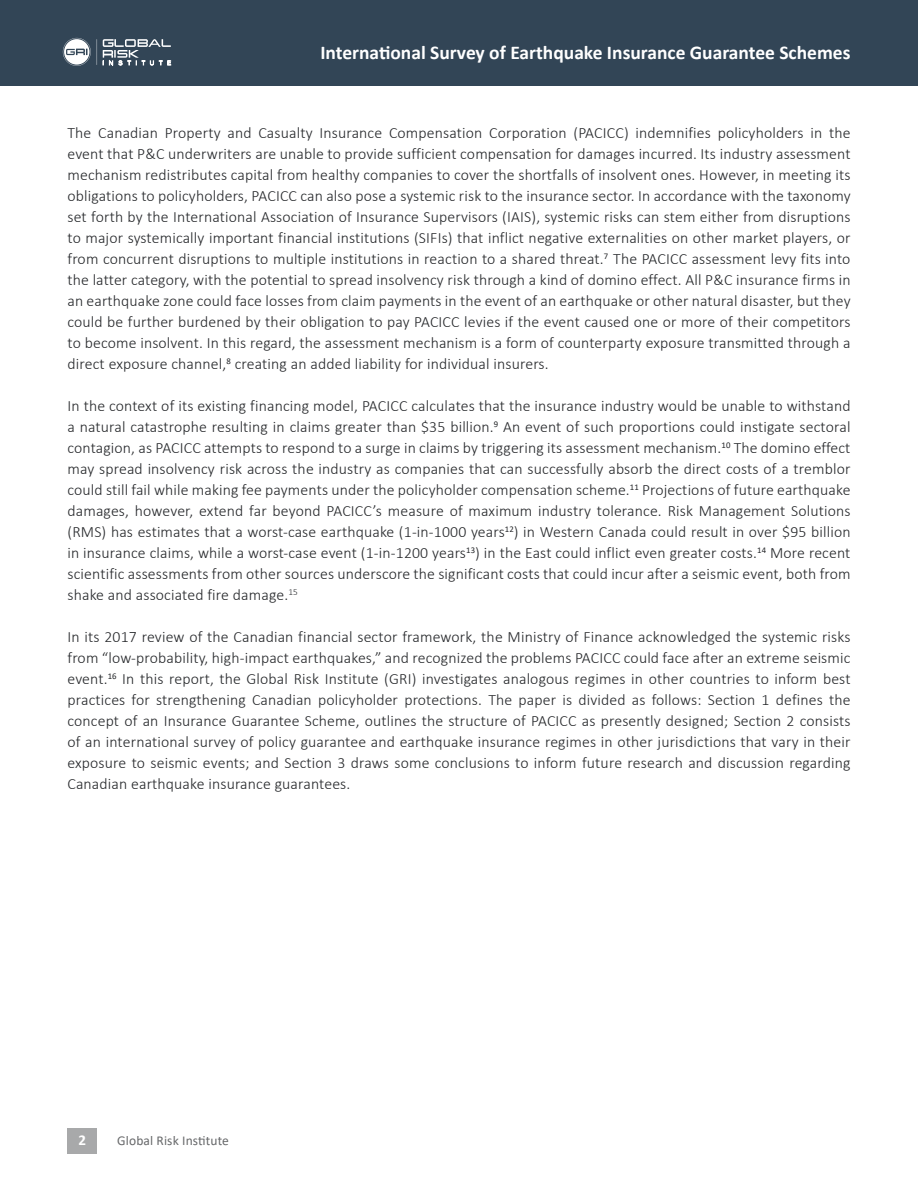
<style>
.page{position:relative;width:918px;height:1188px;background:#fff}
.page>*{position:absolute;margin:0;border:0;box-sizing:border-box;transform-origin:0 0}
.t1{font:700 19.5px "Calibri";color:#fff}
.t2{font:300 15.75px/21px "Calibri";letter-spacing:.01em;color:#242629;text-align:justify}
.t3{font:700 15px "Calibri";color:#fff}
.t4{font:13.5px "Calibri";letter-spacing:.01em;color:#242629}
</style>
<div class="page">
<div style="left:68px;top:1129px;width:29px;height:25px;background:#a8a9aa"></div>
<div style="left:0;top:0;width:918px;height:85px;background:#324556"></div>
<svg style="left:63px;top:38px;width:28px;height:28px"></svg>
<svg style="left:97px;top:39px;width:74px;height:26px"></svg>
<p class="t1" style="left:320px;top:39px;width:532px">International Survey of Earthquake Insurance Guarantee Schemes</p>
<p class="t2" style="left:68px;top:122px;width:785px">The Canadian Property and Casualty Insurance Compensation Corporation (PACICC) indemnifies policyholders in the event that P&amp;C underwriters are unable to provide sufficient compensation for damages incurred. Its industry assessment mechanism redistributes capital from healthy companies to cover the shortfalls of insolvent ones. However, in meeting its obligations to policyholders, PACICC can also pose a systemic risk to the insurance sector. In accordance with the taxonomy set forth by the International Association of Insurance Supervisors (IAIS), systemic risks can stem either from disruptions to major systemically important financial institutions (SIFIs) that inflict negative externalities on other market players, or from concurrent disruptions to multiple institutions in reaction to a shared threat.<sup>7</sup> The PACICC assessment levy fits into the latter category, with the potential to spread insolvency risk through a kind of domino effect. All P&amp;C insurance firms in an earthquake zone could face losses from claim payments in the event of an earthquake or other natural disaster, but they could be further burdened by their obligation to pay PACICC levies if the event caused one or more of their competitors to become insolvent. In this regard, the assessment mechanism is a form of counterparty exposure transmitted through a direct exposure channel,<sup>8</sup> creating an added liability for individual insurers.</p>
<p class="t2" style="left:67px;top:395px;width:785px">In the context of its existing financing model, PACICC calculates that the insurance industry would be unable to withstand a natural catastrophe resulting in claims greater than $35 billion.<sup>9</sup> An event of such proportions could instigate sectoral contagion, as PACICC attempts to respond to a surge in claims by triggering its assessment mechanism.<sup>10</sup> The domino effect may spread insolvency risk across the industry as companies that can successfully absorb the direct costs of a tremblor could still fail while making fee payments under the policyholder compensation scheme.<sup>11</sup> Projections of future earthquake damages, however, extend far beyond PACICC’s measure of maximum industry tolerance. Risk Management Solutions (RMS) has estimates that a worst-case earthquake (1-in-1000 years<sup>12</sup>) in Western Canada could result in over $95 billion in insurance claims, while a worst-case event (1-in-1200 years<sup>13</sup>) in the East could inflict even greater costs.<sup>14</sup> More recent scientific assessments from other sources underscore the significant costs that could incur after a seismic event, both from shake and associated fire damage.<sup>15</sup></p>
<p class="t2" style="left:67px;top:626px;width:785px">In its 2017 review of the Canadian financial sector framework, the Ministry of Finance acknowledged the systemic risks from “low-probability, high-impact earthquakes,” and recognized the problems PACICC could face after an extreme seismic event.<sup>16</sup> In this report, the Global Risk Institute (GRI) investigates analogous regimes in other countries to inform best practices for strengthening Canadian policyholder protections. The paper is divided as follows: Section 1 defines the concept of an Insurance Guarantee Scheme, outlines the structure of PACICC as presently designed; Section 2 consists of an international survey of policy guarantee and earthquake insurance regimes in other jurisdictions that vary in their exposure to seismic events; and Section 3 draws some conclusions to inform future research and discussion regarding Canadian earthquake insurance guarantees.</p>
<p class="t3" style="left:79px;top:1130px;width:9px">2</p>
<p class="t4" style="left:117px;top:1131px;width:113px">Global Risk Institute</p>
</div>
